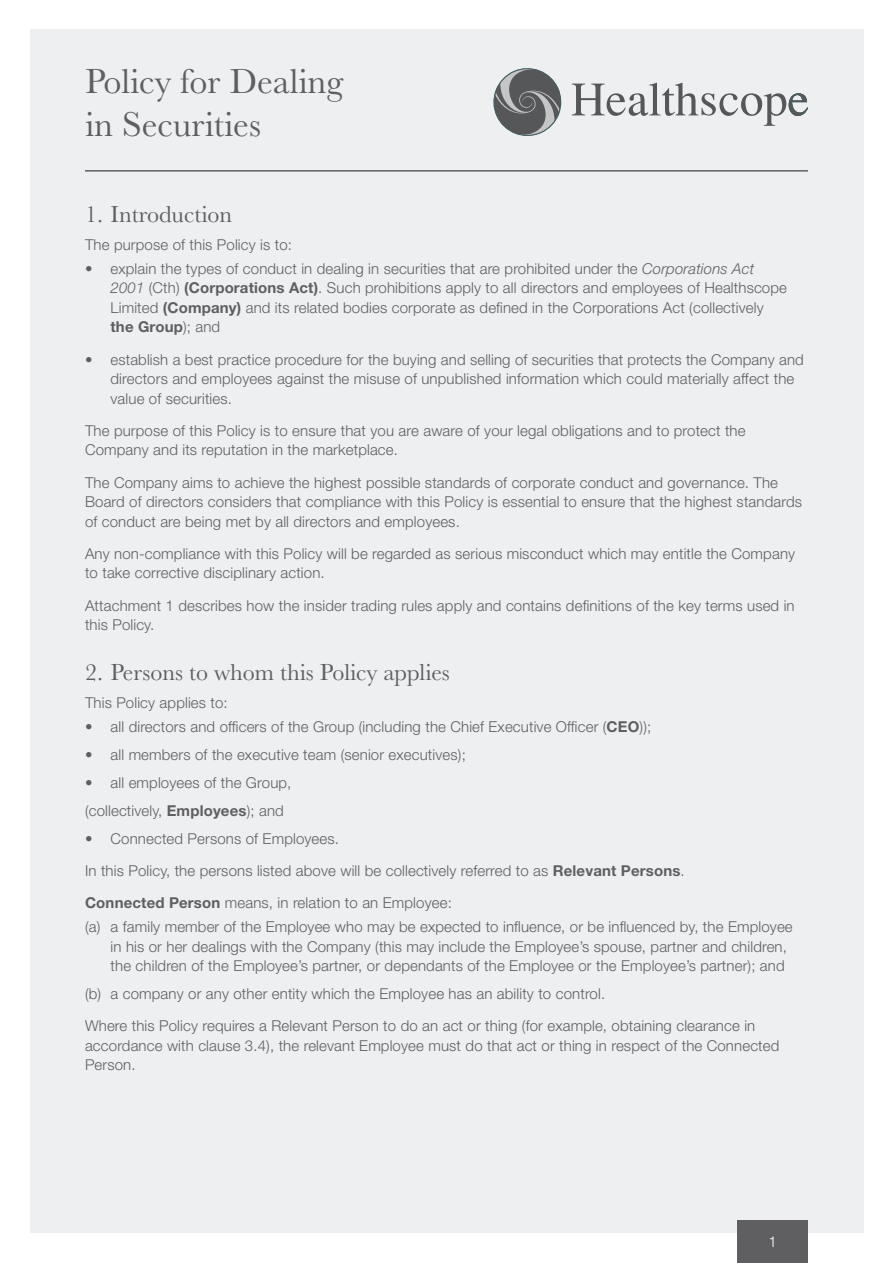
<style>
.page{position:relative;width:893px;height:1263px;background:#fff}
.page>*{position:absolute;margin:0;border:0;box-sizing:border-box;transform-origin:0 0}
.t1{font:36px/43.2px "Baskerville MT Std";color:#5f5f62}
.t2{font:24px "Baskerville MT Std";color:#5f5f62}
.t3{font:300 15px/19.5px "Helvetica Neue LT Std";letter-spacing:.01em;color:#5f5f62}
.t4{font:300 15px "Helvetica Neue LT Std";color:#fff}
.s1{font-style:italic}
.s2{font-weight:700}
</style>
<div class="page">
<div style="left:30px;top:30px;width:833px;height:1203px;background:#edeff1"></div>
<svg style="left:493px;top:68px;width:69px;height:68px"></svg>
<svg style="left:572px;top:83px;width:236px;height:43px"></svg>
<hr style="left:85px;top:170px;width:723px;height:2px;background:#5f5f62">
<div style="left:737px;top:1220px;width:71px;height:43px;background:#5f5f62"></div>
<h1 class="t1" style="left:85px;top:59px;width:260px">Policy for Dealing in Securities</h1>
<h2 class="t2" style="left:85px;top:200px;width:149px">1. Introduction</h2>
<p class="t3" style="left:85px;top:235px;width:209px">The purpose of this Policy is to:</p>
<p class="t3" style="left:111px;top:258px;width:678px;text-indent:-26px">• explain the types of conduct in dealing in securities that are prohibited under the <span class="s1">Corporations Act 2001</span> (Cth) <span class="s2">(Corporations Act)</span>. Such prohibitions apply to all directors and employees of Healthscope Limited <span class="s2">(Company)</span> and its related bodies corporate as defined in the Corporations Act (collectively <span class="s2">the Group</span>); and</p>
<p class="t3" style="left:111px;top:349px;width:695px;text-indent:-26px">• establish a best practice procedure for the buying and selling of securities that protects the Company and directors and employees against the misuse of unpublished information which could materially affect the value of securities.</p>
<p class="t3" style="left:85px;top:420px;width:662px">The purpose of this Policy is to ensure that you are aware of your legal obligations and to protect the<br>Company and its reputation in the marketplace.</p>
<p class="t3" style="left:85px;top:472px;width:718px">The Company aims to achieve the highest possible standards of corporate conduct and governance. The<br>Board of directors considers that compliance with this Policy is essential to ensure that the highest standards of conduct are being met by all directors and employees.</p>
<p class="t3" style="left:85px;top:543px;width:712px">Any non-compliance with this Policy will be regarded as serious misconduct which may entitle the Company to take corrective disciplinary action.</p>
<p class="t3" style="left:85px;top:595px;width:711px">Attachment 1 describes how the insider trading rules apply and contains definitions of the key terms used in this Policy.</p>
<h2 class="t2" style="left:85px;top:658px;width:366px">2. Persons to whom this Policy applies</h2>
<p class="t3" style="left:85px;top:693px;width:144px">This Policy applies to:</p>
<p class="t3" style="left:85px;top:716px;width:568px">• all directors and officers of the Group (including the Chief Executive Officer (<span class="s2">CEO</span>));</p>
<p class="t3" style="left:85px;top:744px;width:382px">• all members of the executive team (senior executives);</p>
<p class="t3" style="left:85px;top:768px;width:208px;line-height:28px">• all employees of the Group, (collectively, <span class="s2">Employees</span>); and</p>
<p class="t3" style="left:85px;top:822px;width:601px;line-height:32.2px">• Connected Persons of Employees.<br>In this Policy, the persons listed above will be collectively referred to as <span class="s2">Relevant Persons</span>.<br><span class="s2">Connected Person</span> means, in relation to an Employee:</p>
<p class="t3" style="left:111px;top:917px;width:684px;text-indent:-26px">(a) a family member of the Employee who may be expected to influence, or be influenced by, the Employee in his or her dealings with the Company (this may include the Employee’s spouse, partner and children, the children of the Employee’s partner, or dependants of the Employee or the Employee’s partner); and</p>
<p class="t3" style="left:85px;top:977px;width:672px;line-height:32.2px">(b) a company or any other entity which the Employee has an ability to control.<br>Where this Policy requires a Relevant Person to do an act or thing (for example, obtaining clearance in</p>
<p class="t3" style="left:85px;top:1035px;width:696px">accordance with clause 3.4), the relevant Employee must do that act or thing in respect of the Connected<br>Person.</p>
<p class="t4" style="left:768px;top:1232px;width:10px">1</p>
</div>
